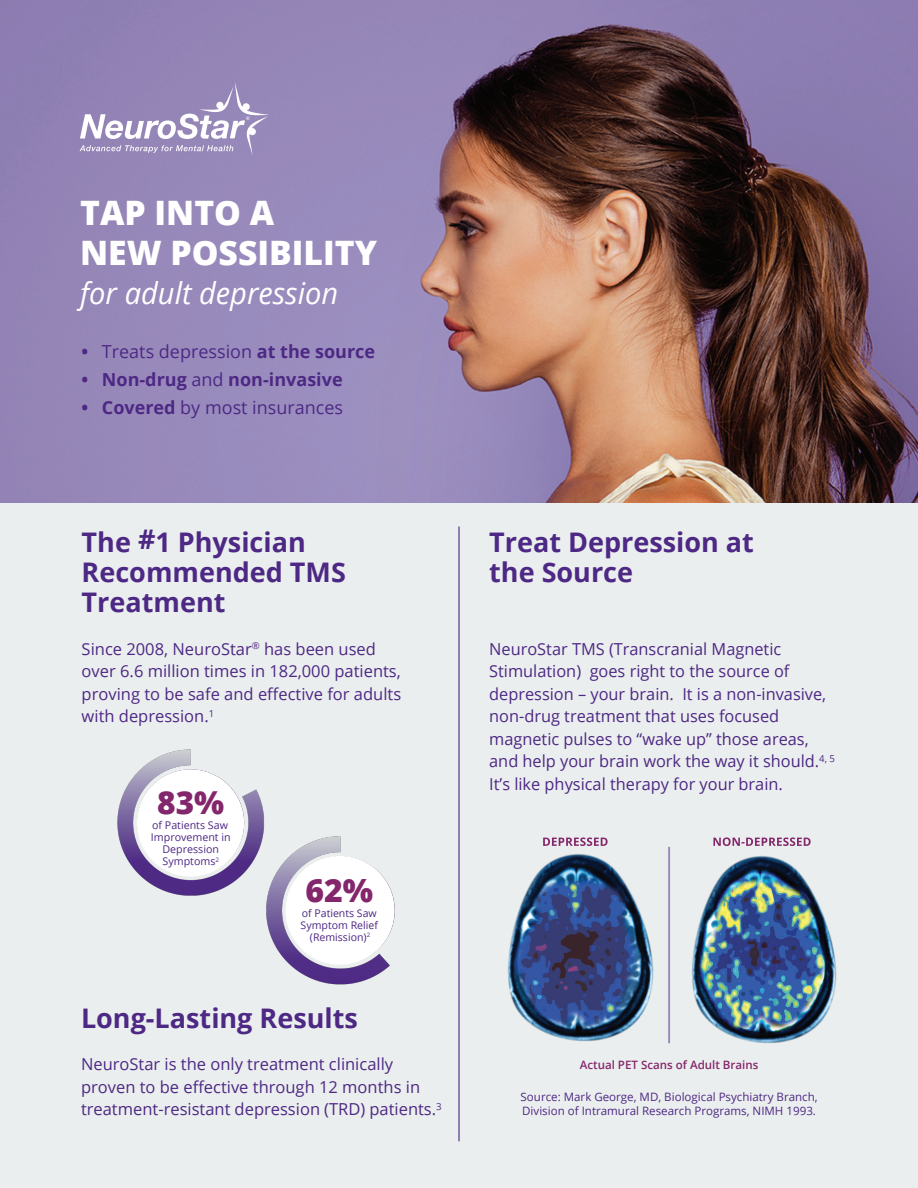
<style>
.page{position:relative;width:918px;height:1188px;background:#fff}
.page>*{position:absolute;margin:0;border:0;box-sizing:border-box;transform-origin:0 0}
.t1{font:800 33.75px "Open Sans";color:#fff}
.t2{font:800 31.95px "Open Sans";color:#84266b}
.t3{font:800 31.65px "Open Sans";color:#84266b}
.t4{font:italic 30px "Open Sans";color:#fff}
.t5{font:700 27px/30px "Open Sans";color:#4d2884}
.Table_body{font:18px "Open Sans";color:#4d2884}
.Table_body-2{font:700 18px "Open Sans";color:#4d2884}
.t6{font:16.5px/22.5px "Open Sans";color:#4d2884}
.t7{font:11.55px/13.8px "Open Sans";color:#4d2884}
.Bullets{font:600 11.55px "Open Sans";color:#84266b}
.t8{font:10.65px/12px "Open Sans";color:#4d2884;text-align:center}
.t9{font:10.5px/11.9px "Open Sans";color:#4d2884;text-align:center}
.s1{font-weight:700}
.s2{font-weight:400}
</style>
<div class="page">
<img style="left:0;top:0;width:918px;height:504px">
<svg style="left:80px;top:82px;width:189px;height:74px;background:#a79ac3"></svg>
<div style="left:0;top:504px;width:918px;height:684px;background:#ebeeee"></div>
<img style="left:117px;top:749px;width:148px;height:147px">
<div style="left:137px;top:769px;width:107px;height:108px;background:#fff;border-radius:50%"></div>
<img style="left:252px;top:834px;width:143px;height:151px">
<div style="left:286px;top:856px;width:109px;height:109px;background:#fff;border-radius:50%"></div>
<hr style="left:458px;top:526px;width:2px;height:615px;background:#4d2884">
<hr style="left:668px;top:847px;width:2px;height:196px;background:#988bbc">
<img style="left:507px;top:854px;width:146px;height:187px">
<svg style="left:543px;top:837px;width:65px;height:9px"></svg>
<img style="left:691px;top:856px;width:146px;height:187px">
<svg style="left:713px;top:837px;width:98px;height:9px"></svg>
<p class="t1" style="left:80px;top:187px;width:196px">TAP INTO A</p>
<p class="t1" style="left:80px;top:227px;width:299px">NEW POSSIBILITY</p>
<p class="t4" style="left:80px;top:273px;width:260px">for adult depression</p>
<p class="Table_body" style="left:82px;top:340px;width:295px"><span class="s1">•</span> Treats depression <span class="s1">at the source</span></p>
<p class="Table_body-2" style="left:82px;top:367px;width:262px">• Non-drug <span class="s2">and</span> non-invasive</p>
<p class="Table_body" style="left:82px;top:395px;width:263px"><span class="s1">• Covered</span> by most insurances</p>
<p class="t5" style="left:82px;top:527px;width:266px">The #1 Physician<br>Recommended TMS<br>Treatment</p>
<p class="t6" style="left:82px;top:637px;width:321px">Since 2008, NeuroStar<sup>®</sup> has been used over 6.6 million times in 182,000 patients, proving to be safe and effective for adults with depression.<sup>1</sup></p>
<p class="t3" style="left:157px;top:778px;width:69px">83%</p>
<p class="t8" style="left:151px;top:819px;width:81px">of Patients Saw<br>Improvement in<br>Depression<br>Symptoms<sup>2</sup></p>
<p class="t2" style="left:305px;top:866px;width:69px">62%</p>
<p class="t9" style="left:301px;top:919px;width:79px">Symptom Relief (Remission)<sup>2</sup></p>
<p class="t9" style="left:302px;top:907px;width:77px">of Patients Saw</p>
<p class="t5" style="left:81px;top:1002px;width:278px">Long-Lasting Results</p>
<p class="t6" style="left:81px;top:1053px;width:362px">NeuroStar is the only treatment clinically proven to be effective through 12 months in treatment-resistant depression (TRD) patients.<sup>3</sup></p>
<p class="t5" style="left:489px;top:527px;width:266px">Treat Depression at the Source</p>
<p class="t6" style="left:489px;top:637px;width:347px">NeuroStar TMS (Transcranial Magnetic Stimulation) goes right to the source of depression – your brain. It is a non-invasive, non-drug treatment that uses focused magnetic pulses to “wake up” those areas, and help your brain work the way it should.<sup>4,</sup> <sup>5<br></sup>It’s like physical therapy for your brain.</p>
<p class="Bullets" style="left:580px;top:1057px;width:180px">Actual PET Scans of Adult Brains</p>
<p class="t7" style="left:521px;top:1089px;width:299px">Source: Mark George, MD, Biological Psychiatry Branch,<br>Division of Intramural Research Programs, NIMH 1993.</p>
</div>
